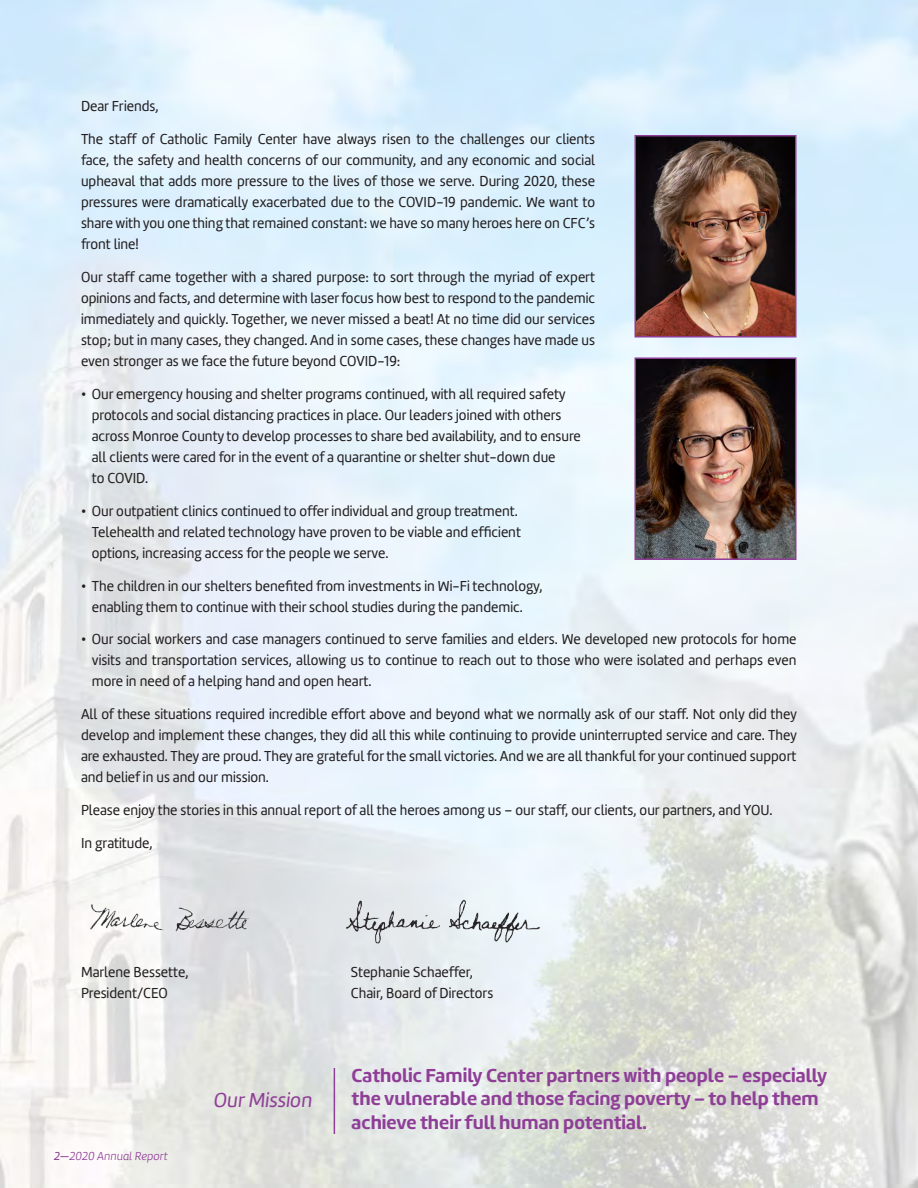
<style>
.page{position:relative;width:918px;height:1188px;background:#fff}
.page>*{position:absolute;margin:0;border:0;box-sizing:border-box;transform-origin:0 0}
.t1{font:21px "Amelia Basic Oblicua";color:#8f3e97}
.t2{font:19.5px/23.4px "Amelia Basic Bold";color:#8f3e97}
.t3{font:15px/21px "Amelia Basic";color:#231f20;text-align:justify;scale:.95 1}
.t4{font:italic 12px "Amelia Basic Light";color:#8f3e97}
.s1{font-family:"Amelia Basic Italic";font-style:normal}
</style>
<div class="page">
<img style="left:0;top:0;width:918px;height:1188px">
<img style="left:82px;top:899px;width:171px;height:37px">
<img style="left:637px;top:138px;width:156px;height:197px">
<div style="left:634px;top:135px;width:162px;height:203px;border:2px solid #8f3e97"></div>
<img style="left:637px;top:360px;width:156px;height:197px">
<div style="left:634px;top:357px;width:162px;height:203px;border:2px solid #8f3e97"></div>
<img style="left:342px;top:894px;width:207px;height:56px">
<hr style="left:334px;top:1068px;width:1px;height:66px;background:#8f3e97">
<p class="t3" style="left:81px;top:96px;width:83px">Dear Friends,</p>
<p class="t3" style="left:81px;top:129px;width:543px">The staff of Catholic Family Center have always risen to the challenges our clients face, the safety and health concerns of our community, and any economic and social upheaval that adds more pressure to the lives of those we serve. During 2020, these pressures were dramatically exacerbated due to the COVID-19 pandemic. We want to share with you one thing that remained constant: we have so many heroes here on CFC’s front line!</p>
<p class="t3" style="left:81px;top:266px;width:543px">Our staff came together with a shared purpose: to sort through the myriad of expert opinions and facts, and determine with laser focus how best to respond to the pandemic immediately and quickly. Together, we never missed a beat! At no time did our services stop; but in many cases, they changed. And in some cases, these changes have made us even stronger as we face the future beyond COVID-19:</p>
<p class="t3" style="left:92px;top:383px;width:516px;text-align:left;text-indent:-11px">• Our emergency housing and shelter programs continued, with all required safety protocols and social distancing practices in place. Our leaders joined with others across Monroe County to develop processes to share bed availability, and to ensure all clients were cared for in the event of a quarantine or shelter shut-down due<br>to COVID.</p>
<p class="t3" style="left:92px;top:500px;width:453px;text-align:left;text-indent:-11px">• Our outpatient clinics continued to offer individual and group treatment.<br>Telehealth and related technology have proven to be viable and efficient options, increasing access for the people we serve.</p>
<p class="t3" style="left:92px;top:575px;width:476px;text-indent:-11px">• The children in our shelters benefited from investments in Wi-Fi technology, enabling them to continue with their school studies during the pandemic.</p>
<p class="t3" style="left:92px;top:629px;width:743px;text-indent:-11px">• Our social workers and case managers continued to serve families and elders. We developed new protocols for home visits and transportation services, allowing us to continue to reach out to those who were isolated and perhaps even more in need of a helping hand and open heart.</p>
<p class="t3" style="left:81px;top:704px;width:755px">All of these situations required incredible effort above and beyond what we normally ask of our staff. Not only did they develop and implement these changes, they did all this while continuing to provide uninterrupted service and care. They are exhausted. They are proud. They are grateful for the small victories. And we are all thankful for your continued support and belief in us and our mission.</p>
<p class="t3" style="left:81px;top:800px;width:729px">Please enjoy the stories in this annual report of all the heroes among us – our staff, our clients, our partners, and YOU.</p>
<p class="t3" style="left:81px;top:833px;width:77px">In gratitude,</p>
<p class="t3" style="left:81px;top:961px;width:115px">Marlene Bessette,</p>
<p class="t3" style="left:351px;top:961px;width:130px">Stephanie Schaeffer,</p>
<p class="t3" style="left:81px;top:982px;width:93px">President/CEO</p>
<p class="t3" style="left:351px;top:982px;width:151px">Chair, Board of Directors</p>
<p class="t4" style="left:54px;top:1150px;width:115px"><span class="s1">2—</span>2020 Annual Report</p>
<p class="t1" style="left:214px;top:1087px;width:100px">Our Mission</p>
<p class="t2" style="left:352px;top:1064px;width:477px">Catholic Family Center partners with people – especially the vulnerable and those facing poverty – to help them achieve their full human potential.</p>
</div>
